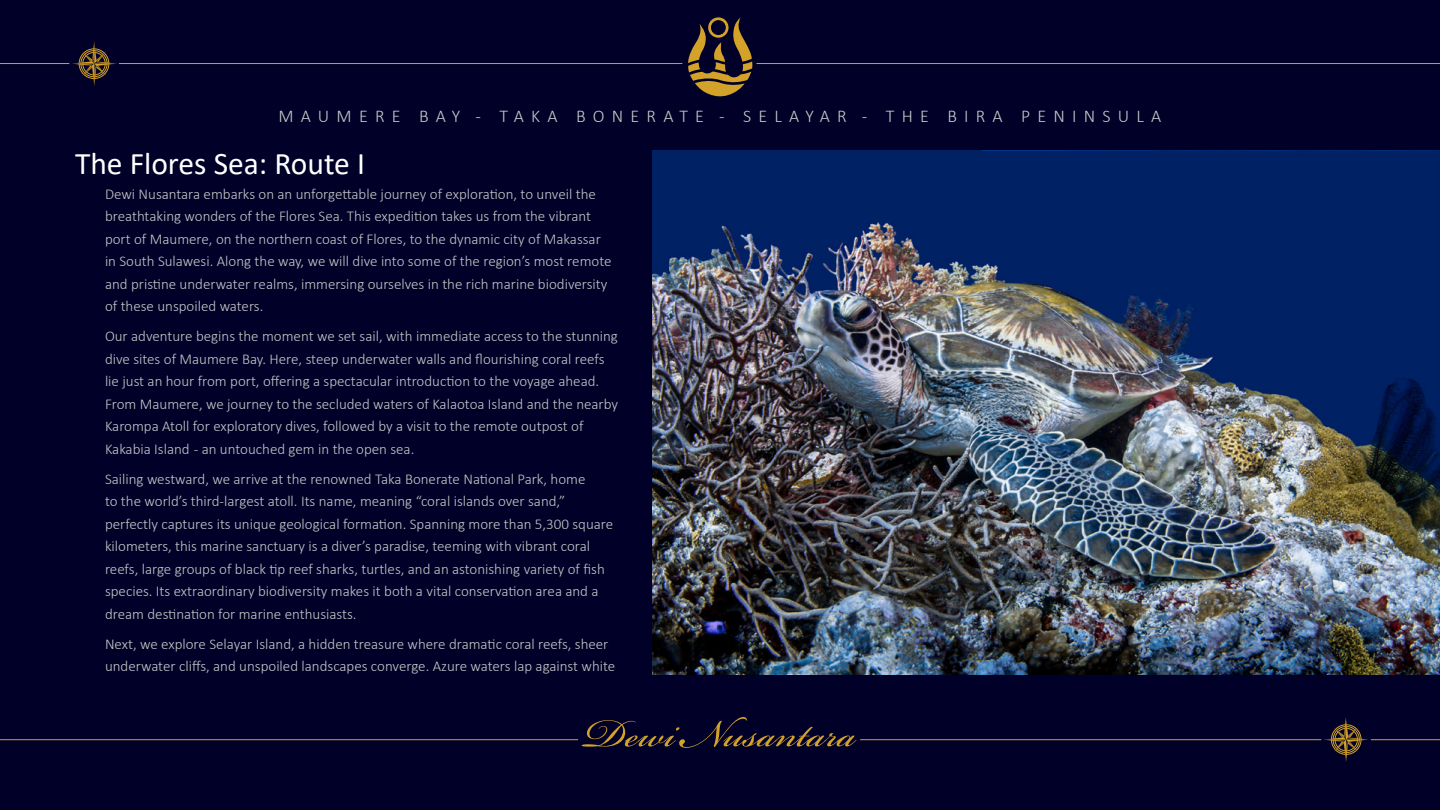
<style>
.page{position:relative;width:1440px;height:810px;background:#000028}
.page>*{position:absolute;margin:0;border:0;box-sizing:border-box;transform-origin:0 0}
.t1{font:61.5px "Bickham Script Pro";color:#d3a229}
.t2{font:31.5px "Calibri";color:#fff}
.t3{font:300 18px "Calibri";letter-spacing:.4em;color:#c8c8c8}
.t4{font:300 15px/22.5px "Calibri";color:#c8c8c8}
</style>
<div class="page">
<img style="left:652px;top:150px;width:788px;height:525px">
<hr style="left:119px;top:63px;width:563px;height:1px;background:#d3a229">
<hr style="left:0;top:63px;width:69px;height:1px;background:#d3a229">
<svg style="left:72px;top:41px;width:45px;height:45px"></svg>
<svg style="left:688px;top:17px;width:65px;height:80px"></svg>
<hr style="left:0;top:739px;width:578px;height:1px;background:#d3a229">
<hr style="left:1371px;top:739px;width:69px;height:1px;background:#d3a229">
<hr style="left:860px;top:739px;width:461px;height:1px;background:#d3a229">
<svg style="left:1324px;top:717px;width:44px;height:45px"></svg>
<hr style="left:757px;top:63px;width:683px;height:1px;background:#d3a229">
<p class="t3" style="left:278px;top:109px;width:884px">MAUMERE BAY - TAKA BONERATE - SELAYAR - THE BIRA PENINSULA</p>
<h2 class="t2" style="left:75px;top:150px;width:292px">The Flores Sea: Route I</h2>
<p class="t4" style="left:105px;top:184px;width:508px">Dewi Nusantara embarks on an unforgettable journey of exploration, to unveil the breathtaking wonders of the Flores Sea. This expedition takes us from the vibrant port of Maumere, on the northern coast of Flores, to the dynamic city of Makassar in South Sulawesi. Along the way, we will dive into some of the region’s most remote and pristine underwater realms, immersing ourselves in the rich marine biodiversity of these unspoiled waters.</p>
<p class="t4" style="left:105px;top:326px;width:515px">Our adventure begins the moment we set sail, with immediate access to the stunning dive sites of Maumere Bay. Here, steep underwater walls and flourishing coral reefs lie just an hour from port, offering a spectacular introduction to the voyage ahead.<br>From Maumere, we journey to the secluded waters of Kalaotoa Island and the nearby Karompa Atoll for exploratory dives, followed by a visit to the remote outpost of Kakabia Island - an untouched gem in the open sea.</p>
<p class="t4" style="left:105px;top:469px;width:510px">Sailing westward, we arrive at the renowned Taka Bonerate National Park, home<br>to the world’s third-largest atoll. Its name, meaning “coral islands over sand,” perfectly captures its unique geological formation. Spanning more than 5,300 square kilometers, this marine sanctuary is a diver’s paradise, teeming with vibrant coral reefs, large groups of black tip reef sharks, turtles, and an astonishing variety of fish species. Its extraordinary biodiversity makes it both a vital conservation area and a dream destination for marine enthusiasts.</p>
<p class="t4" style="left:105px;top:634px;width:512px">Next, we explore Selayar Island, a hidden treasure where dramatic coral reefs, sheer underwater cliffs, and unspoiled landscapes converge. Azure waters lap against white</p>
<h1 class="t1" style="left:584px;top:689px;width:273px">Dewi Nusantara</h1>
</div>
